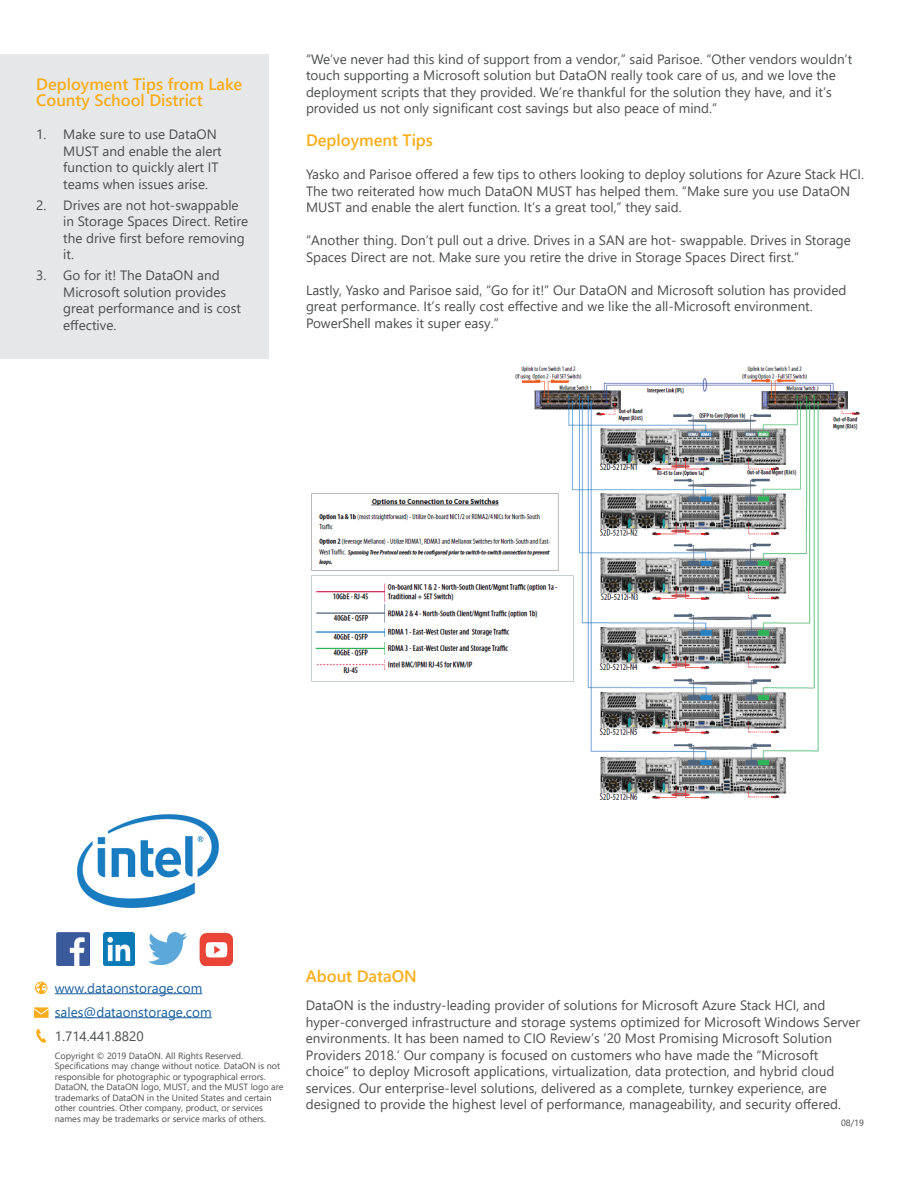
<style>
.page{position:relative;width:918px;height:1188px;background:#fff}
.page>*{position:absolute;margin:0;border:0;box-sizing:border-box;transform-origin:0 0}
.t1{font:600 16.5px/16.5px "Segoe UI";color:#faad19}
.t2{font:13.5px/16.5px "Segoe UI";color:#4b4c4d}
.t3{font:13.5px/24px "Segoe UI";color:#175d9e}
.t4{font:9px/10.5px "Segoe UI";color:#4b4c4d}
</style>
<div class="page">
<svg style="left:36px;top:1029px;width:10px;height:14px"></svg>
<svg style="left:34px;top:1007px;width:15px;height:11px"></svg>
<svg style="left:35px;top:982px;width:13px;height:12px"></svg>
<hr style="left:55px;top:993px;width:147px;height:1px;background:#175d9e">
<hr style="left:55px;top:1017px;width:157px;height:1px;background:#175d9e">
<img style="left:57px;top:932px;width:33px;height:33px">
<img style="left:103px;top:933px;width:32px;height:33px">
<img style="left:148px;top:933px;width:38px;height:32px">
<img style="left:200px;top:933px;width:33px;height:33px">
<img style="left:78px;top:815px;width:140px;height:92px">
<div style="left:0;top:54px;width:269px;height:304px;background:#e6e7e9"></div>
<img style="left:311px;top:366px;width:549px;height:434px">
<p class="t1" style="left:36px;top:74px;width:208px">Deployment Tips from Lake<br>County School District</p>
<p class="t2" style="left:63px;top:125px;width:160px;text-indent:-27px">1. Make sure to use DataON<br>MUST and enable the alert function to quickly alert IT teams when issues arise.</p>
<p class="t2" style="left:63px;top:196px;width:187px;text-indent:-27px">2. Drives are not hot-swappable in Storage Spaces Direct. Retire the drive first before removing it.</p>
<p class="t2" style="left:63px;top:266px;width:179px;text-indent:-27px">3. Go for it! The DataON and<br>Microsoft solution provides great performance and is cost effective.</p>
<p class="t2" style="left:306px;top:50px;width:548px">“We’ve never had this kind of support from a vendor,” said Parisoe. “Other vendors wouldn’t touch supporting a Microsoft solution but DataON really took care of us, and we love the deployment scripts that they provided. We’re thankful for the solution they have, and it’s provided us not only significant cost savings but also peace of mind.”</p>
<p class="t1" style="left:306px;top:131px;width:129px">Deployment Tips</p>
<p class="t2" style="left:306px;top:165px;width:559px">Yasko and Parisoe offered a few tips to others looking to deploy solutions for Azure Stack HCI.<br>The two reiterated how much DataON MUST has helped them. “Make sure you use DataON<br>MUST and enable the alert function. It’s a great tool,” they said.</p>
<p class="t2" style="left:306px;top:231px;width:546px">“Another thing. Don’t pull out a drive. Drives in a SAN are hot- swappable. Drives in Storage<br>Spaces Direct are not. Make sure you retire the drive in Storage Spaces Direct first.”</p>
<p class="t2" style="left:306px;top:281px;width:542px">Lastly, Yasko and Parisoe said, “Go for it!” Our DataON and Microsoft solution has provided great performance. It’s really cost effective and we like the all-Microsoft environment.<br>PowerShell makes it super easy.”</p>
<p class="t3" style="left:55px;top:975px;width:158px">www.dataonstorage.com sales@dataonstorage.com</p>
<p class="t2" style="left:55px;top:1026px;width:90px">1.714.441.8820</p>
<p class="t4" style="left:55px;top:1049px;width:230px">Copyright © 2019 DataON. All Rights Reserved.<br>Specifications may change without notice. DataON is not responsible for photographic or typographical errors.<br>DataON, the DataON logo, MUST, and the MUST logo are trademarks of DataON in the United States and certain other countries. Other company, product, or services names may be trademarks or service marks of others.</p>
<p class="t1" style="left:306px;top:966px;width:113px">About DataON</p>
<p class="t2" style="left:306px;top:996px;width:556px">DataON is the industry-leading provider of solutions for Microsoft Azure Stack HCI, and hyper-converged infrastructure and storage systems optimized for Microsoft Windows Server environments. It has been named to CIO Review’s ’20 Most Promising Microsoft Solution Providers 2018.’ Our company is focused on customers who have made the “Microsoft choice” to deploy Microsoft applications, virtualization, data protection, and hybrid cloud services. Our enterprise-level solutions, delivered as a complete, turnkey experience, are designed to provide the highest level of performance, manageability, and security offered.</p>
<p class="t4" style="left:841px;top:1116px;width:24px">08/19</p>
</div>
